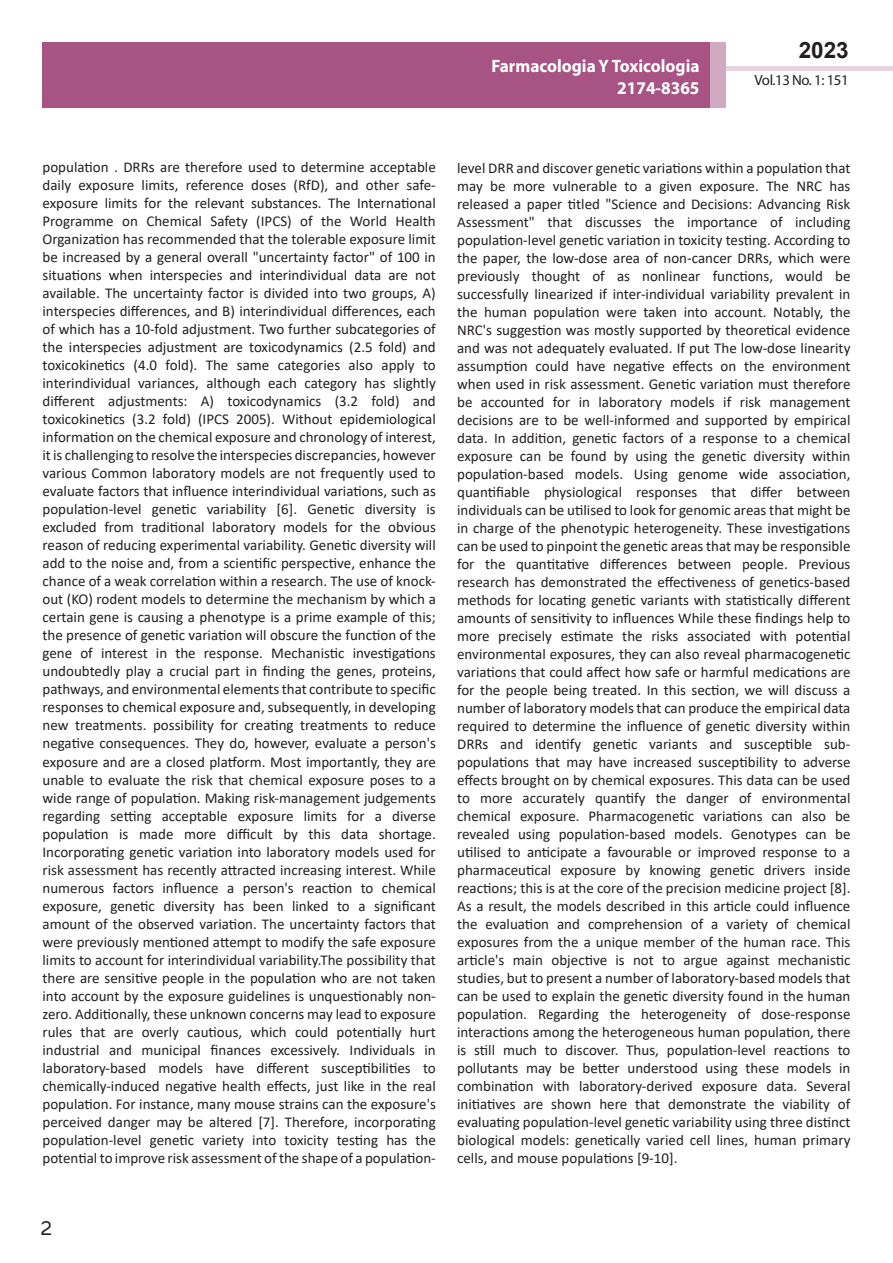
<style>
.page{position:relative;width:893px;height:1263px;background:#fff}
.page>*{position:absolute;margin:0;border:0;box-sizing:border-box;transform-origin:0 0}
.t1{font:25.5px "Tunga";color:#231f20}
.t2{font:700 22.5px "Arial";color:#231f20}
.t3{font:700 18px/21.6px "Myriad Pro";color:#fff;text-align:right;scale:.96 1}
.body_text{font:15px/18px "Calibri";color:#231f20;text-align:justify}
.t4{font:14.85px "Myriad Pro";letter-spacing:-.03em;color:#231f20}
</style>
<div class="page">
<div style="left:722px;top:66px;width:171px;height:5px;background:#e7d2de"></div>
<div style="left:43px;top:42px;width:682px;height:66px;background:#a75484"></div>
<div style="left:710px;top:42px;width:15px;height:66px;background:#d1a9c1"></div>
<p class="t3" style="left:491px;top:55px;width:218px">Farmacologia Y Toxicologia<br>2174-8365</p>
<h2 class="t2" style="left:799px;top:35px;width:52px">2023</h2>
<p class="t4" style="left:755px;top:71px;width:96px">Vol.13 No. 1: 151</p>
<p class="body_text" style="left:43px;top:158px;width:395px">population . DRRs are therefore used to determine acceptable daily exposure limits, reference doses (RfD), and other safe&shy;exposure limits for the relevant substances. The International Programme on Chemical Safety (IPCS) of the World Health Organization has recommended that the tolerable exposure limit be increased by a general overall "uncertainty factor" of 100 in situations when interspecies and interindividual data are not available. The uncertainty factor is divided into two groups, A) interspecies differences, and B) interindividual differences, each of which has a 10-fold adjustment. Two further subcategories of the interspecies adjustment are toxicodynamics (2.5 fold) and toxicokinetics (4.0 fold). The same categories also apply to interindividual variances, although each category has slightly different adjustments: A) toxicodynamics (3.2 fold) and toxicokinetics (3.2 fold) (IPCS 2005). Without epidemiological information on the chemical exposure and chronology of interest, it is challenging to resolve the interspecies discrepancies, however various Common laboratory models are not frequently used to evaluate factors that influence interindividual variations, such as population-level genetic variability [6]. Genetic diversity is excluded from traditional laboratory models for the obvious reason of reducing experimental variability. Genetic diversity will add to the noise and, from a scientific perspective, enhance the chance of a weak correlation within a research. The use of knock&shy;out (KO) rodent models to determine the mechanism by which a certain gene is causing a phenotype is a prime example of this; the presence of genetic variation will obscure the function of the gene of interest in the response. Mechanistic investigations undoubtedly play a crucial part in finding the genes, proteins, pathways, and environmental elements that contribute to specific responses to chemical exposure and, subsequently, in developing new treatments. possibility for creating treatments to reduce negative consequences. They do, however, evaluate a person's exposure and are a closed platform. Most importantly, they are unable to evaluate the risk that chemical exposure poses to a wide range of population. Making risk-management judgements regarding setting acceptable exposure limits for a diverse population is made more difficult by this data shortage.<br>Incorporating genetic variation into laboratory models used for risk assessment has recently attracted increasing interest. While numerous factors influence a person's reaction to chemical exposure, genetic diversity has been linked to a significant amount of the observed variation. The uncertainty factors that were previously mentioned attempt to modify the safe exposure limits to account for interindividual variability.The possibility that there are sensitive people in the population who are not taken into account by the exposure guidelines is unquestionably non&shy;zero. Additionally, these unknown concerns may lead to exposure rules that are overly cautious, which could potentially hurt industrial and municipal finances excessively. Individuals in laboratory-based models have different susceptibilities to chemically-induced negative health effects, just like in the real population. For instance, many mouse strains can the exposure's perceived danger may be altered [7]. Therefore, incorporating population-level genetic variety into toxicity testing has the potential to improve risk assessment of the shape of a population-</p>
<p class="body_text" style="left:457px;top:158px;width:395px">level DRR and discover genetic variations within a population that may be more vulnerable to a given exposure. The NRC has released a paper titled "Science and Decisions: Advancing Risk Assessment" that discusses the importance of including population-level genetic variation in toxicity testing. According to the paper, the low-dose area of non-cancer DRRs, which were previously thought of as nonlinear functions, would be successfully linearized if inter-individual variability prevalent in the human population were taken into account. Notably, the NRC's suggestion was mostly supported by theoretical evidence and was not adequately evaluated. If put The low-dose linearity assumption could have negative effects on the environment when used in risk assessment. Genetic variation must therefore be accounted for in laboratory models if risk management decisions are to be well-informed and supported by empirical data. In addition, genetic factors of a response to a chemical exposure can be found by using the genetic diversity within population-based models. Using genome wide association, quantifiable physiological responses that differ between individuals can be utilised to look for genomic areas that might be in charge of the phenotypic heterogeneity. These investigations can be used to pinpoint the genetic areas that may be responsible for the quantitative differences between people. Previous research has demonstrated the effectiveness of genetics-based methods for locating genetic variants with statistically different amounts of sensitivity to influences While these findings help to more precisely estimate the risks associated with potential environmental exposures, they can also reveal pharmacogenetic variations that could affect how safe or harmful medications are for the people being treated. In this section, we will discuss a number of laboratory models that can produce the empirical data required to determine the influence of genetic diversity within DRRs and identify genetic variants and susceptible sub&shy;populations that may have increased susceptibility to adverse effects brought on by chemical exposures. This data can be used to more accurately quantify the danger of environmental chemical exposure. Pharmacogenetic variations can also be revealed using population-based models. Genotypes can be utilised to anticipate a favourable or improved response to a pharmaceutical exposure by knowing genetic drivers inside reactions; this is at the core of the precision medicine project [8].<br>As a result, the models described in this article could influence the evaluation and comprehension of a variety of chemical exposures from the a unique member of the human race. This article's main objective is not to argue against mechanistic studies, but to present a number of laboratory-based models that can be used to explain the genetic diversity found in the human population. Regarding the heterogeneity of dose-response interactions among the heterogeneous human population, there is still much to discover. Thus, population-level reactions to pollutants may be better understood using these models in combination with laboratory-derived exposure data. Several initiatives are shown here that demonstrate the viability of evaluating population-level genetic variability using three distinct biological models: genetically varied cell lines, human primary cells, and mouse populations [9-10].</p>
<h1 class="t1" style="left:41px;top:1211px;width:13px">2</h1>
</div>
